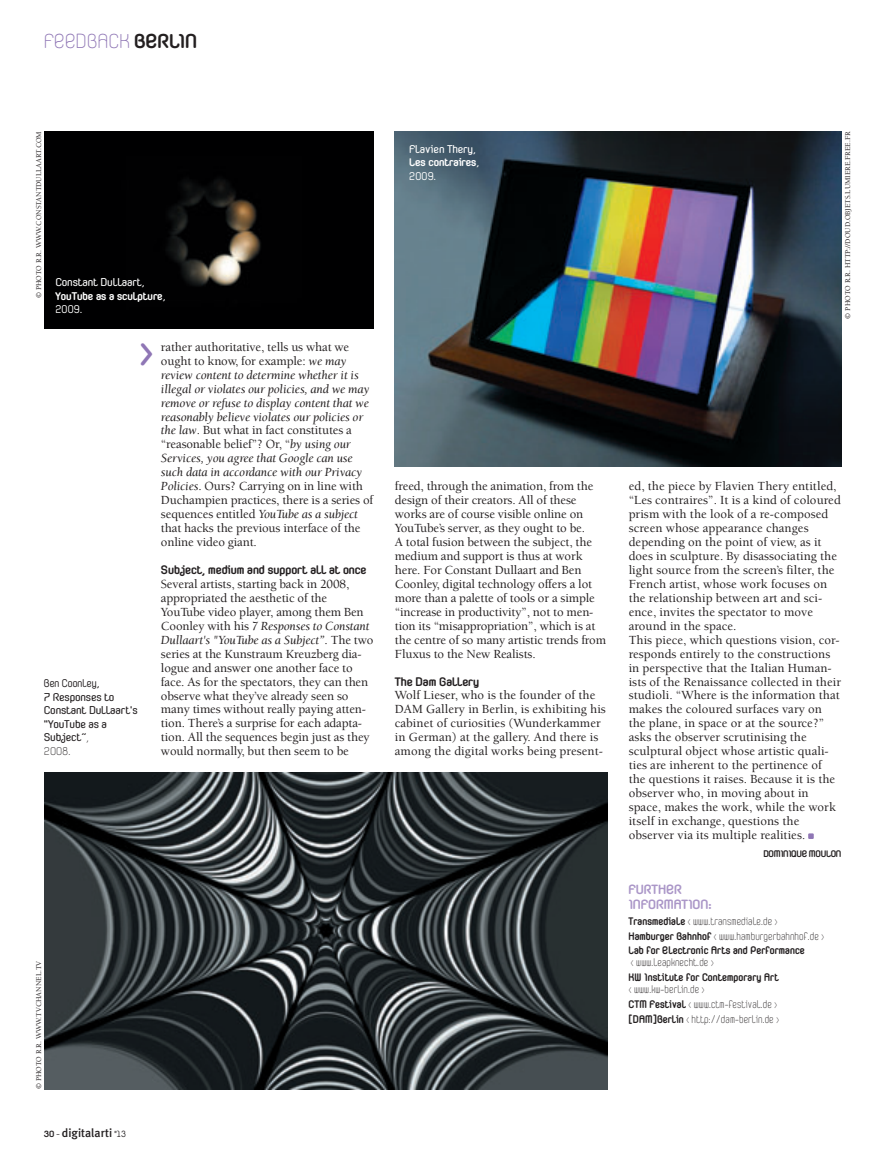
<style>
.page{position:relative;width:891px;height:1161px;background:#fff}
.page>*{position:absolute;margin:0;border:0;box-sizing:border-box;transform-origin:0 0}
.t1{font:900 39.6px "JULIETTE";color:#8f76b5}
.t2{font:27px "JULIETTE";color:#8f76b5}
.t3{font:900 18px/15px "JULIETTE";color:#ab97c8}
.t4{font:900 16.5px "JULIETTE";color:#231f20}
.t5{font:900 15px/13.5px "JULIETTE";color:#fff}
.t6{font:700 15px/13.5px "JULIETTE";color:#231f20}
.t7{font:600 15px "JULIETTE";color:#231f20}
.t8{font:900 14.7px/14.7px "JULIETTE";letter-spacing:.01em;color:#231f20;scale:.92 1}
.t9{font:14.7px/14.7px "JULIETTE";letter-spacing:.01em;color:#231f20;scale:.92 1}
.t10{font:500 12.75px/14px "Berkeley";letter-spacing:.005em;color:#231f20}
.t11{font:italic 12.75px/14px "Berkeley";letter-spacing:-.01em;color:#231f20}
.t12{font:900 12.75px "JULIETTE";letter-spacing:-.02em;color:#231f20}
.t13{font:500 12px "Meta Plus";color:#231f20}
.t14{font:500 7.5px "Berkeley";color:#231f20}
.s1{font-weight:900;color:#231f20}
.s2{font-weight:700}
.s3{font-weight:600}
.s4{font-weight:400}
.s5{font-weight:500;font-style:normal}
.s6{font-weight:400;font-style:italic}
.s7{font-family:"JULIETTE";font-weight:900}
.s8{font-family:"JULIETTE";font-weight:600}
.s9{font-weight:400;font-size:10.5px}
.s10{font-size:10.5px}
.s11{font-weight:900}
</style>
<div class="page">
<svg style="left:808px;top:833px;width:6px;height:6px"></svg>
<img style="left:44px;top:131px;width:330px;height:197px">
<img style="left:44px;top:772px;width:563px;height:317px">
<img style="left:395px;top:131px;width:446px;height:336px">
<h2 class="t2" style="left:44px;top:23px;width:155px">FEEDBACK <span class="s1">BERLIN</span></h2>
<p class="t14" style="left:36px;top:298px;width:168px;rotate:-90deg">© PHOTO R.R. WWW.CONSTANTDULLAART.COM</p>
<p class="t5" style="left:56px;top:274px;width:111px"><span class="s2">Constant Dullaart</span><span class="s3">,<br></span>YouTube as a sculpture<span class="s3">,<br>2009.</span></p>
<h1 class="t1" style="left:139px;top:328px;width:16px">&gt;</h1>
<p class="t7" style="left:44px;top:673px;width:57px">Ben Coonley,</p>
<p class="t6" style="left:44px;top:689px;width:95px">7 Responses to<br>Constant Dullaart's "YouTube as a<br>Subject”<span class="s4">,<br>2008.</span></p>
<p class="t11" style="left:161px;top:341px;width:214px"><span class="s5">rather authoritative, tells us what we ought to know, for example:</span> we may review content to determine whether it is illegal or violates our policies, and we may remove or refuse to display content that we reasonably believe violates our policies or the law<span class="s5">. But what in fact constitutes a “reasonable belief”? Or, “</span>by using our Services, you agree that Google can use such data in accordance with our Privacy Policies<span class="s5">. Ours? Carrying on in line with Duchampien practices, there is a series of sequences entitled</span> YouTube as a subject <span class="s5">that hacks the previous interface of the online video giant.</span></p>
<p class="t4" style="left:161px;top:559px;width:207px">Subject, medium and support all at once</p>
<p class="t10" style="left:161px;top:578px;width:214px">Several artists, starting back in 2008, appropriated the aesthetic of the YouTube video player, among them Ben Coonley with his <span class="s6">7 Responses to Constant Dullaart's "YouTube as a Subject”</span>. The two series at the Kunstraum Kreuzberg dia&shy;logue and answer one another face to face. As for the spectators, they can then observe what they’ve already seen so many times without really paying atten&shy;tion. There’s a surprise for each adapta&shy;tion. All the sequences begin just as they would normally, but then seem to be</p>
<p class="t5" style="left:409px;top:141px;width:71px"><span class="s2">Flavien Thery</span><span class="s3">,<br></span>Les contraires<span class="s3">,<br>2009.</span></p>
<p class="t10" style="left:395px;top:480px;width:213px">freed, through the animation, from the design of their creators. All of these works are of course visible online on YouTube’s server, as they ought to be.<br>A total fusion between the subject, the medium and support is thus at work here. For Constant Dullaart and Ben Coonley, digital technology offers a lot more than a palette of tools or a simple “increase in productivity”, not to men&shy;tion its “misappropriation”, which is at the centre of so many artistic trends from Fluxus to the New Realists.</p>
<p class="t4" style="left:395px;top:670px;width:86px">The Dam Gallery</p>
<p class="t10" style="left:395px;top:690px;width:213px">Wolf Lieser, who is the founder of the DAM Gallery in Berlin, is exhibiting his cabinet of curiosities (Wunderkammer in German) at the gallery. And there is among the digital works being present-</p>
<p class="t14" style="left:36px;top:1089px;width:130px;rotate:-90deg">© PHOTO R.R. WWW.TVCHANNEL.TV</p>
<p class="t13" style="left:44px;top:1129px;width:84px"><span class="s7">30</span> <span class="s8">-</span> digitalarti <span class="s8">#13</span></p>
<p class="t14" style="left:845px;top:319px;width:189px;rotate:-90deg">© PHOTO R.R. HTTP://DOUD.OBJETS.LUMIERE.FREE.FR</p>
<p class="t10" style="left:629px;top:480px;width:214px">ed, the piece by Flavien Thery entitled, “Les contraires”. It is a kind of coloured prism with the look of a re-composed screen whose appearance changes depending on the point of view, as it does in sculpture. By disassociating the light source from the screen’s filter, the French artist, whose work focuses on the relationship between art and sci&shy;ence, invites the spectator to move around in the space.<br>This piece, which questions vision, cor&shy;responds entirely to the constructions in perspective that the Italian Human&shy;ists of the Renaissance collected in their studioli. “Where is the information that makes the coloured surfaces vary on the plane, in space or at the source?” asks the observer scrutinising the sculptural object whose artistic quali&shy;ties are inherent to the pertinence of the questions it raises. Because it is the observer who, in moving about in space, makes the work, while the work itself in exchange, questions the observer via its multiple realities.</p>
<p class="t12" style="left:763px;top:845px;width:79px">DOMINIQUE MOULON</p>
<h3 class="t3" style="left:629px;top:880px;width:85px">FURTHER<br>INFORMATION:</h3>
<p class="t8" style="left:629px;top:913px;width:214px">Transmediale <span class="s9">&lt;</span> <span class="s4">www.transmediale.de</span> <span class="s9">&gt;<br></span>Hamburger Bahnhof <span class="s9">&lt;</span> <span class="s4">www.hamburgerbahnhof.de</span> <span class="s9">&gt;<br></span>Lab for Electronic Arts and Performance</p>
<p class="t8" style="left:629px;top:954px;width:165px"><span class="s9">&lt;</span> <span class="s4">www.leapknecht.de</span> <span class="s9">&gt;<br></span>KW Institute for Contemporary Art</p>
<p class="t9" style="left:629px;top:981px;width:165px"><span class="s10">&lt;</span> www.kw-berlin.de <span class="s10">&gt;<br></span><span class="s11">CTM Festival</span> <span class="s10">&lt;</span> www.ctm-festival.de <span class="s10">&gt; </span><span class="s11">[DAM]Berlin</span> <span class="s10">&lt;</span> http://dam-berlin.de <span class="s10">&gt;</span></p>
</div>
